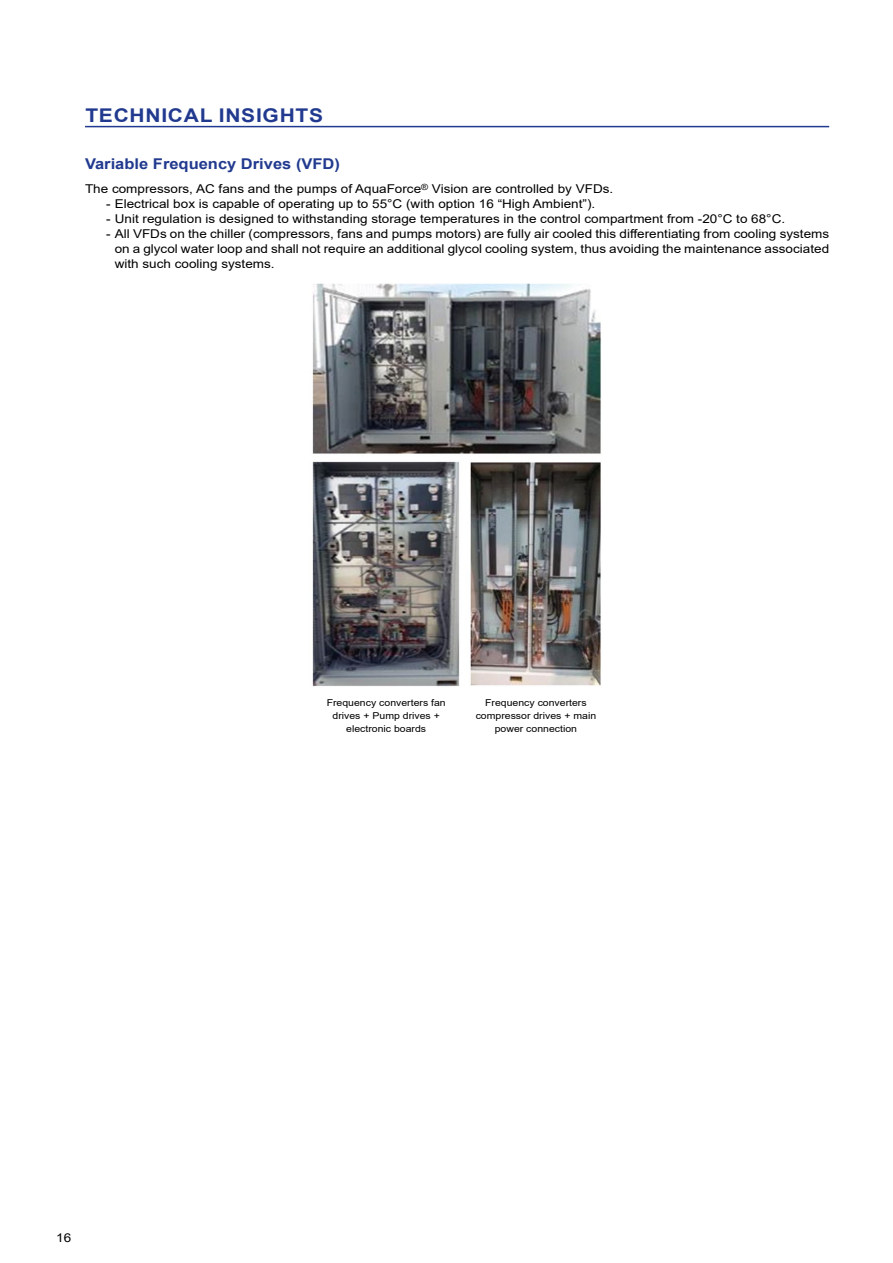
<style>
.page{position:relative;width:893px;height:1263px;background:#fff}
.page>*{position:absolute;margin:0;border:0;box-sizing:border-box;transform-origin:0 0}
.t1{font:700 18.9px "Arial";letter-spacing:.035em;color:#213a8f;scale:1.11 1}
.t2{font:700 14.85px "Arial";color:#213a8f;scale:1.11 1}
.t3{font:12.15px/15px "Arial";color:#000;text-align:justify;scale:1.11 1}
.t4{font:9.45px/12.6px "Arial";color:#000;text-align:center;scale:1.11 1}
</style>
<div class="page">
<hr style="left:85px;top:126px;width:744px;height:1px;background:#213a8f">
<img style="left:312px;top:283px;width:289px;height:404px">
<h1 class="t1" style="left:85px;top:102px;width:216px">TECHNICAL INSIGHTS</h1>
<p class="t2" style="left:85px;top:154px;width:231px">Variable Frequency Drives (VFD)</p>
<p class="t3" style="left:85px;top:181px;width:477px">The compressors, AC fans and the pumps of AquaForce<sup>®</sup> Vision are controlled by VFDs.</p>
<p class="t3" style="left:106px;top:196px;width:442px">- Electrical box is capable of operating up to 55°C (with option 16 “High Ambient”).</p>
<p class="t3" style="left:106px;top:211px;width:613px">- Unit regulation is designed to withstanding storage temperatures in the control compartment from -20°C to 68°C.</p>
<p class="t3" style="left:115px;top:226px;width:645px;text-indent:-9px">- All VFDs on the chiller (compressors, fans and pumps motors) are fully air cooled this differentiating from cooling systems on a glycol water loop and shall not require an additional glycol cooling system, thus avoiding the maintenance associated with such cooling systems.</p>
<p class="t4" style="left:327px;top:697px;width:109px">Frequency converters fan drives + Pump drives + electronic boards</p>
<p class="t4" style="left:476px;top:697px;width:110px">Frequency converters compressor drives + main power connection</p>
<p class="t3" style="left:56px;top:1230px;width:15px">16</p>
</div>
